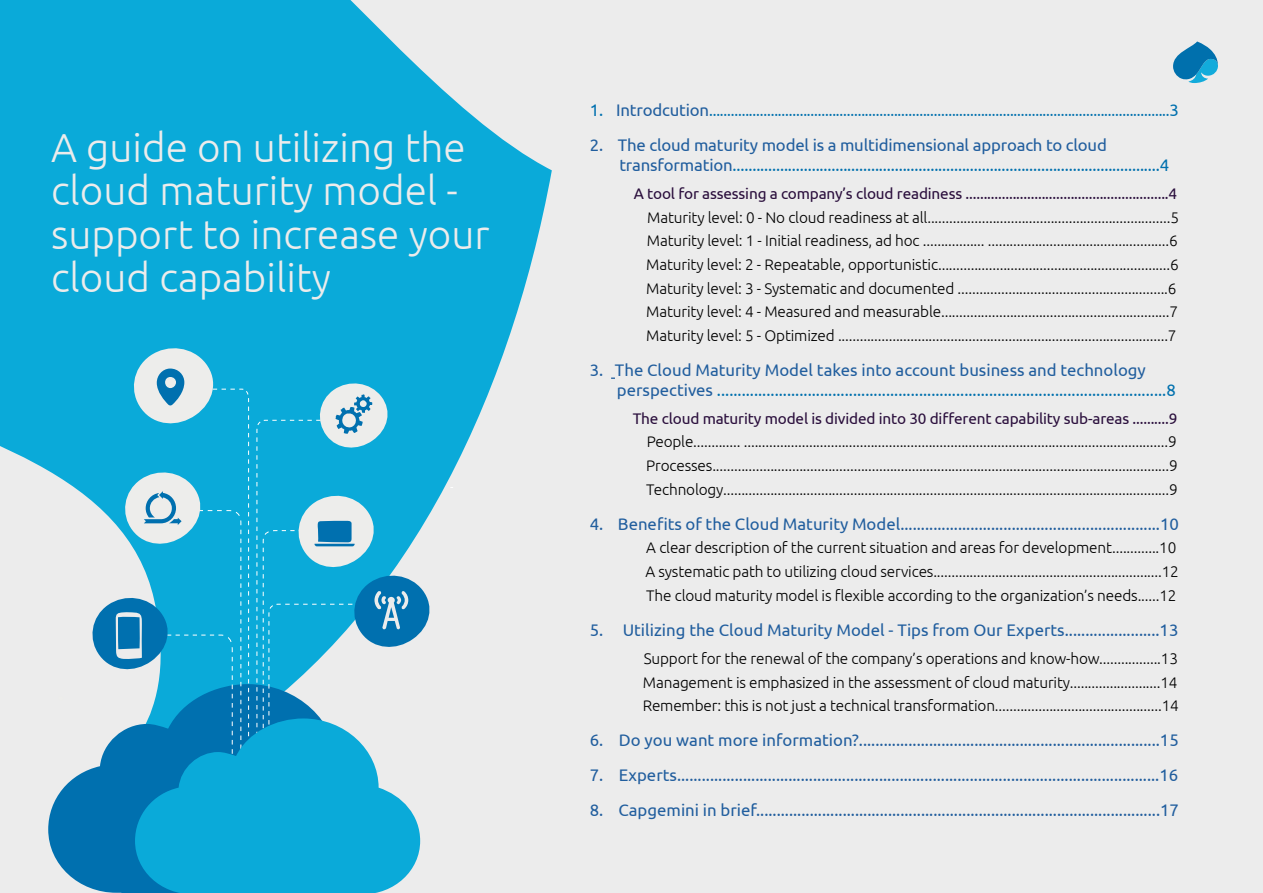
<style>
.page{position:relative;width:1263px;height:893px;background:#ececec}
.page>*{position:absolute;margin:0;border:0;box-sizing:border-box;transform-origin:0 0}
.t1{font:300 40.5px/43.5px "Ubuntu";color:#ececec}
.t2{font:16.8px "Ubuntu";color:#215e9e}
.t3{font:16.8px/19.5px "Ubuntu";letter-spacing:-.01em;color:#0070ae}
.t4{font:300 15.3px/23.7px "Ubuntu";letter-spacing:-.01em;color:#000}
.t5{font:15.3px "Ubuntu";letter-spacing:-.01em;color:#2a0e3c}
.t6{font:15.3px "Ubuntu";color:#0070ae}
.s1{font-size:16.8px;color:#0070af}
.s2{font-size:16.8px;color:#215e9e}
.s3{font-size:16.8px}
.s4{color:#215e9e}
</style>
<div class="page">
<svg style="left:0;top:0;width:552px;height:504px;fill:#0aaad9"></svg>
<svg style="left:1173px;top:41px;width:45px;height:42px"></svg>
<svg style="left:48px;top:771px;width:38px;height:115px;fill:#0070af"></svg>
<svg style="left:86px;top:343px;width:349px;height:550px"></svg>
<h1 class="t1" style="left:51px;top:125px;width:440px">A guide on utilizing the cloud maturity model - support to increase your cloud capability</h1>
<p class="t6" style="left:590px;top:102px;width:591px"><span class="s1">1.</span> <span class="s2">Introdcution</span>...............................................................................................................................<span class="s3">3</span></p>
<p class="t3" style="left:619px;top:135px;width:551px;text-indent:-30px"><span class="s4">2. The cloud maturity model is a multidimensional approach to cloud transformation</span>............................................................................................................4</p>
<p class="t5" style="left:634px;top:184px;width:545px">A tool for assessing a company’s cloud readiness ........................................................4</p>
<p class="t4" style="left:646px;top:205px;width:534px">Maturity level: 0 - No cloud readiness at all...................................................................5<br>Maturity level: 1 - Initial readiness, ad hoc ................. ..................................................6<br>Maturity level: 2 - Repeatable, opportunistic................................................................6<br>Maturity level: 3 - Systematic and documented ..........................................................6<br>Maturity level: 4 - Measured and measurable...............................................................7<br>Maturity level: 5 - Optimized ...........................................................................................7</p>
<p class="t3" style="left:617px;top:360px;width:560px;text-indent:-27px"><span class="s4">3. The Cloud Maturity Model takes into account business and technology perspectives</span> .............................................................................................................8</p>
<p class="t5" style="left:633px;top:409px;width:546px">The cloud maturity model is divided into 30 different capability sub-areas ..........9</p>
<p class="t4" style="left:646px;top:430px;width:533px;text-align:justify">People............. .....................................................................................................................9<br>Processes..............................................................................................................................9<br>Technology...........................................................................................................................9</p>
<p class="t2" style="left:590px;top:514px;width:591px">4. Benefits of the Cloud Maturity Model...............................................................10</p>
<p class="t4" style="left:645px;top:536px;width:535px">A clear description of the current situation and areas for development.............10<br>A systematic path to utilizing cloud services...............................................................12<br>The cloud maturity model is flexible according to the organization’s needs......12</p>
<p class="t2" style="left:590px;top:620px;width:590px">5. Utilizing the Cloud Maturity Model - Tips from Our Experts.......................13</p>
<p class="t4" style="left:643px;top:646px;width:538px;text-align:justify">Support for the renewal of the company’s operations and know-how.................13<br>Management is emphasized in the assessment of cloud maturity.........................14<br>Remember: this is not just a technical transformation..............................................14</p>
<p class="t2" style="left:590px;top:730px;width:590px">6. Do you want more information?.........................................................................15</p>
<p class="t2" style="left:590px;top:765px;width:590px">7. Experts.....................................................................................................................16</p>
<p class="t2" style="left:590px;top:800px;width:591px">8. Capgemini in brief..................................................................................................17</p>
</div>
